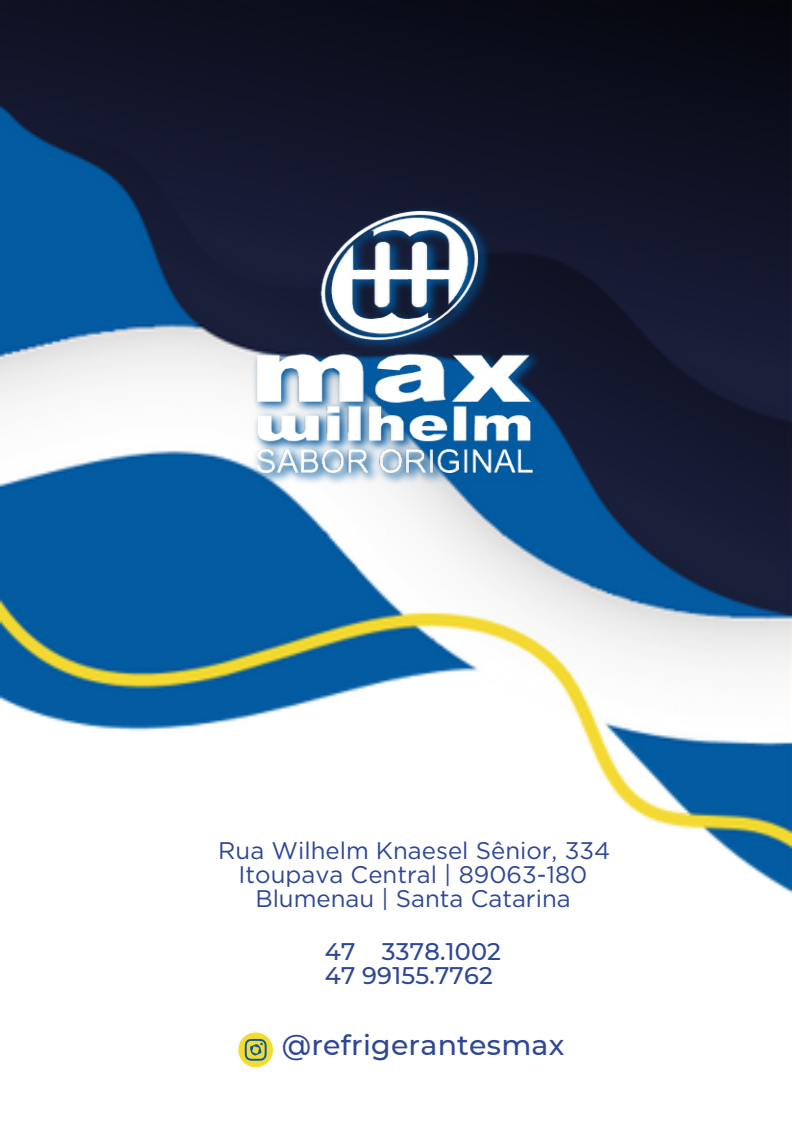
<style>
.page{position:relative;width:792px;height:1131px;background:#fff}
.page>*{position:absolute;margin:0;border:0;box-sizing:border-box;transform-origin:0 0}
.t1{font:500 28.4px "Montserrat";letter-spacing:.01em;color:#2e4796}
.t2{font:24px/24px "Gotham";color:#2e4796;text-align:center}
.t3{font:500 24px/24px "Montserrat";letter-spacing:.01em;color:#2e4796}
</style>
<div class="page">
<img style="left:0;top:0;width:792px;height:894px">
<img style="left:115px;top:70px;width:567px;height:552px">
<img style="left:257px;top:211px;width:276px;height:261px">
<div style="left:238px;top:1032px;width:35px;height:35px;background:#f4da31;border-radius:50%"></div>
<svg style="left:245px;top:1039px;width:22px;height:22px"></svg>
<p class="t2" style="left:218px;top:838px;width:393px">Rua Wilhelm Knaesel Sênior, 334<br>Itoupava Central | 89063-180<br>Blumenau | Santa Catarina</p>
<p class="t3" style="left:325px;top:939px;width:178px">47 3378.1002<br>47 99155.7762</p>
<p class="t1" style="left:282px;top:1027px;width:284px">@refrigerantesmax</p>
</div>
